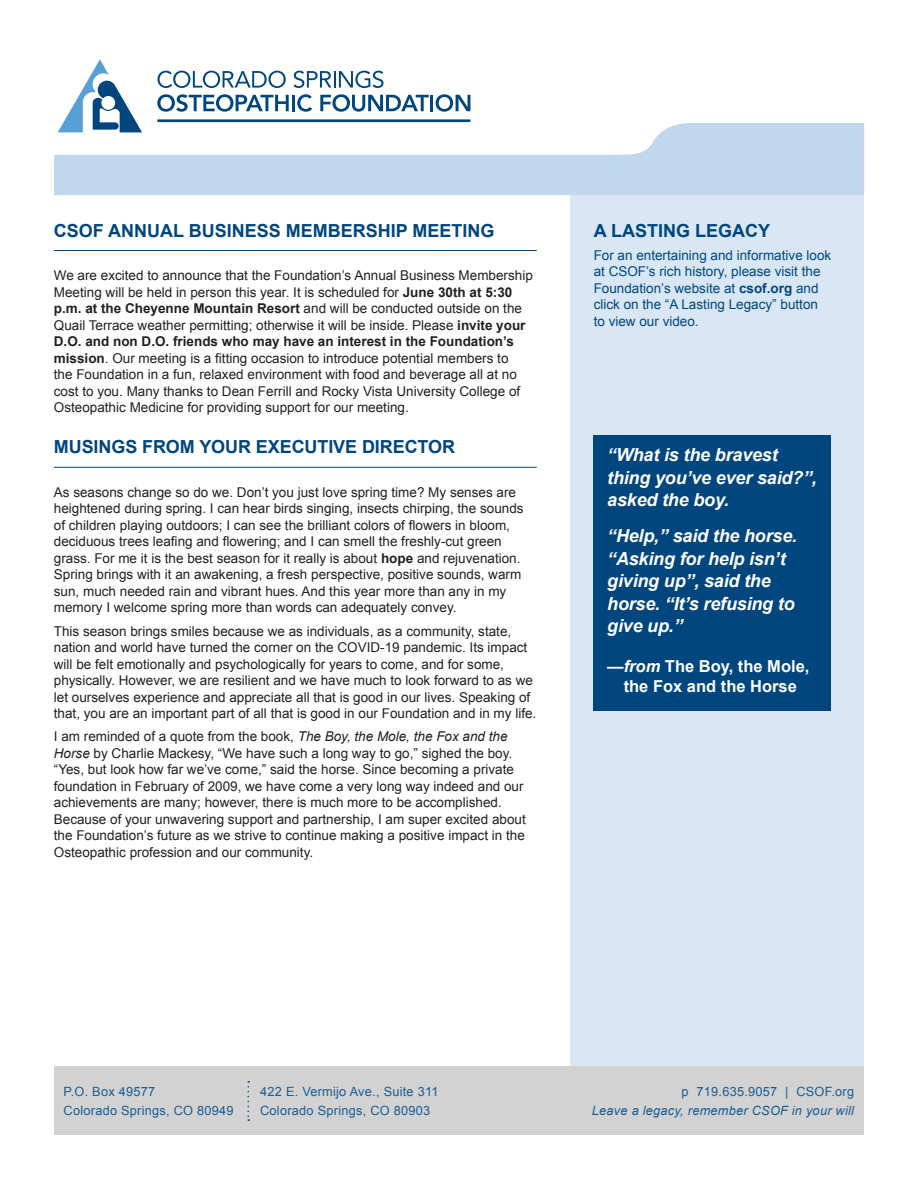
<style>
.page{position:relative;width:918px;height:1188px;background:#fff}
.page>*{position:absolute;margin:0;border:0;box-sizing:border-box;transform-origin:0 0}
.t1{font:italic 700 18px/22.5px "Arial";letter-spacing:-.01em;color:#fff}
.Body_Copy{font:700 18px "Arial";color:#00467e}
.t2{font:700 16.5px/19.5px "Arial";color:#fff;text-align:center}
.t3{font:13.5px/16.5px "Arial";color:#231f20}
.t4{font:13.5px/16.5px "Arial";color:#00467e}
.t5{font:12.75px/19.5px "Arial";letter-spacing:.02em;color:#1a5d93}
.t6{font:italic 12.75px "Arial";letter-spacing:.02em;color:#1a5d93}
.s1{font-weight:700}
.s2{font-style:italic}
</style>
<div class="page">
<svg style="left:63px;top:59px;width:74px;height:64px"></svg>
<svg style="left:157px;top:71px;width:129px;height:17px"></svg>
<svg style="left:293px;top:71px;width:90px;height:17px"></svg>
<svg style="left:157px;top:94px;width:132px;height:18px"></svg>
<hr style="left:292px;top:95px;width:3px;height:16px;background:#00467e">
<svg style="left:297px;top:94px;width:15px;height:18px"></svg>
<svg style="left:320px;top:94px;width:109px;height:18px"></svg>
<hr style="left:430px;top:95px;width:3px;height:16px;background:#00467e">
<svg style="left:436px;top:94px;width:34px;height:18px"></svg>
<hr style="left:157px;top:119px;width:313px;height:3px;background:#00467e">
<div style="left:570px;top:183px;width:294px;height:951px;background:#d9e7f4"></div>
<svg style="left:54px;top:123px;width:810px;height:72px;fill:#c0d7ed"></svg>
<div style="left:54px;top:1066px;width:810px;height:70px;background:#d2d2d2"></div>
<svg style="left:247px;top:1081px;width:2px;height:40px"></svg>
<div style="left:594px;top:435px;width:237px;height:276px;background:#00467e"></div>
<hr style="left:54px;top:250px;width:483px;height:1px;background:#00467e">
<hr style="left:54px;top:467px;width:483px;height:1px;background:#00467e">
<p class="Body_Copy" style="left:54px;top:218px;width:442px">CSOF ANNUAL BUSINESS MEMBERSHIP MEETING</p>
<p class="t3" style="left:54px;top:267px;width:481px">We are excited to announce that the Foundation’s Annual Business Membership Meeting will be held in person this year. It is scheduled for <span class="s1">June 30th at 5:30 p.m. at the Cheyenne Mountain Resort</span> and will be conducted outside on the Quail Terrace weather permitting; otherwise it will be inside. Please <span class="s1">invite your D.O. and non D.O. friends who may have an interest in the Foundation’s mission</span>. Our meeting is a fitting occasion to introduce potential members to<br>the Foundation in a fun, relaxed environment with food and beverage all at no cost to you. Many thanks to Dean Ferrill and Rocky Vista University College of Osteopathic Medicine for providing support for our meeting.</p>
<p class="Body_Copy" style="left:54px;top:435px;width:403px">MUSINGS FROM YOUR EXECUTIVE DIRECTOR</p>
<p class="t3" style="left:54px;top:484px;width:471px">As seasons change so do we. Don’t you just love spring time? My senses are heightened during spring. I can hear birds singing, insects chirping, the sounds of children playing outdoors; I can see the brilliant colors of flowers in bloom, deciduous trees leafing and flowering; and I can smell the freshly-cut green grass. For me it is the best season for it really is about <span class="s1">hope</span> and rejuvenation.<br>Spring brings with it an awakening, a fresh perspective, positive sounds, warm sun, much needed rain and vibrant hues. And this year more than any in my memory I welcome spring more than words can adequately convey.</p>
<p class="t3" style="left:54px;top:623px;width:484px">This season brings smiles because we as individuals, as a community, state, nation and world have turned the corner on the COVID-19 pandemic. Its impact will be felt emotionally and psychologically for years to come, and for some, physically. However, we are resilient and we have much to look forward to as we let ourselves experience and appreciate all that is good in our lives. Speaking of that, you are an important part of all that is good in our Foundation and in my life.</p>
<p class="t3" style="left:54px;top:729px;width:473px">I am reminded of a quote from the book, <span class="s2">The Boy, the Mole, the Fox and the Horse</span> by Charlie Mackesy, “We have such a long way to go,” sighed the boy. “Yes, but look how far we’ve come,” said the horse. Since becoming a private foundation in February of 2009, we have come a very long way indeed and our achievements are many; however, there is much more to be accomplished.<br>Because of your unwavering support and partnership, I am super excited about the Foundation’s future as we strive to continue making a positive impact in the Osteopathic profession and our community.</p>
<p class="Body_Copy" style="left:594px;top:218px;width:178px">A LASTING LEGACY</p>
<p class="t4" style="left:594px;top:247px;width:239px">For an entertaining and informative look at CSOF’s rich history, please visit the Foundation’s website at <span class="s1">csof.org</span> and click on the “A Lasting Legacy” button to view our video.</p>
<p class="Body_Copy" style="left:594px;top:218px;width:188px">CONGRATU ATIONS!</p>
<p class="t4" style="left:594px;top:247px;width:236px"><span class="s1">Glen Schlabs, Esq.</span> on his retirement from Sherman and Howard Law firm.</p>
<p class="t4" style="left:594px;top:287px;width:239px"><span class="s1">Doris Ralston</span> on her appointment to the El Paso County Public Health Board.</p>
<p class="t1" style="left:607px;top:444px;width:211px">“What is the bravest thing you’ve ever said?”, asked the boy.</p>
<p class="t1" style="left:607px;top:525px;width:192px">“Help,” said the horse. “Asking for help isn’t giving up”, said the horse. “It’s refusing to give up.”</p>
<p class="t2" style="left:607px;top:657px;width:204px"><span class="s2">—from</span> The Boy, the Mole, the Fox and the Horse</p>
<p class="t5" style="left:64px;top:1082px;width:172px">P.O. Box 49577<br>Colorado Springs, CO 80949</p>
<p class="t5" style="left:260px;top:1082px;width:180px">422 E. Vermijo Ave., Suite 311</p>
<p class="t5" style="left:682px;top:1082px;width:174px">p 719.635.9057 | CSOF.org</p>
<p class="t5" style="left:260px;top:1101px;width:172px">Colorado Springs, CO 80903</p>
<p class="t6" style="left:592px;top:1102px;width:264px">Leave a legacy, remember CSOF in your will</p>
</div>
